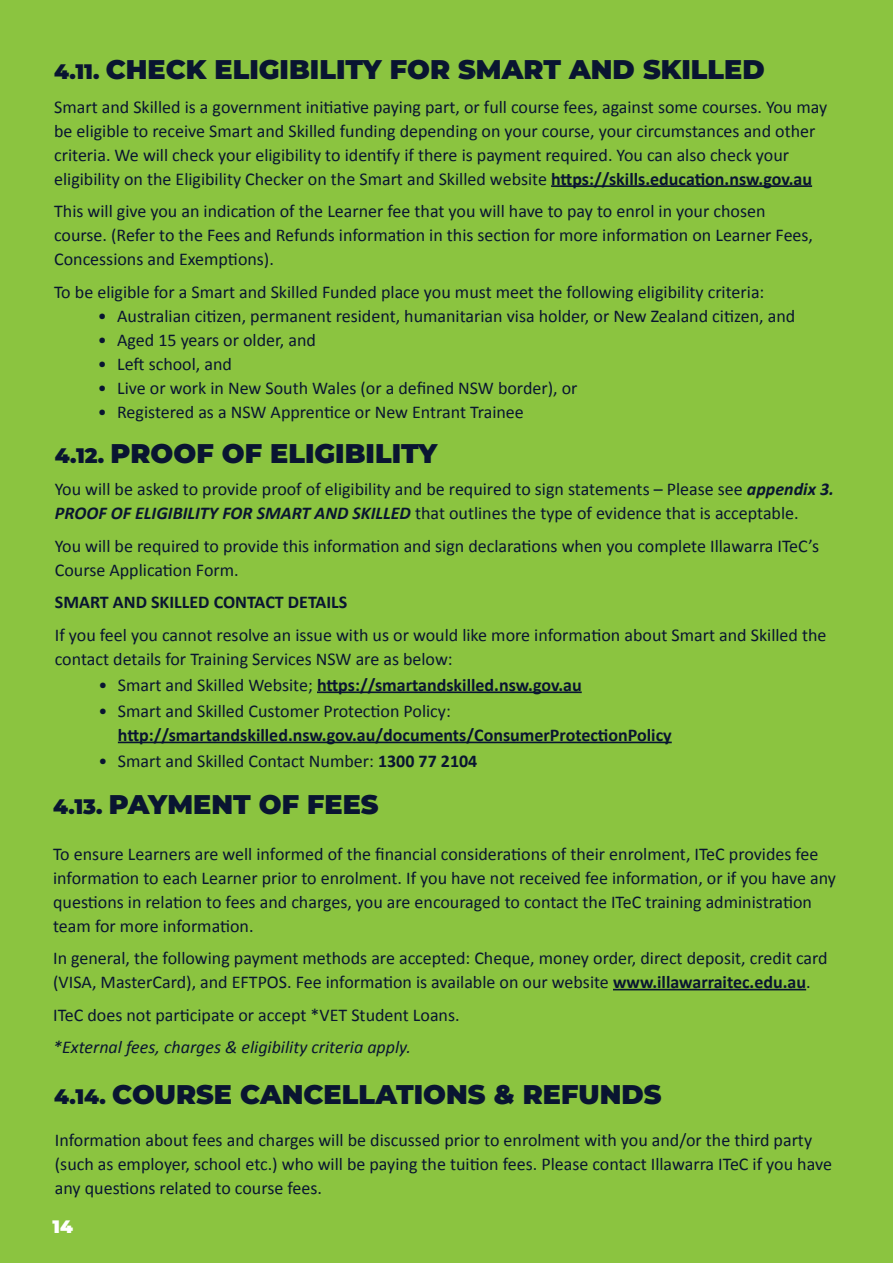
<style>
.page{position:relative;width:893px;height:1263px;background:#8bc440}
.page>*{position:absolute;margin:0;border:0;box-sizing:border-box;transform-origin:0 0}
.t1{font:900 27px "Montserrat";color:#091531}
.t2{font:18px/24px "Calibri";color:#091531}
.t3{font:700 18px/24px "Calibri";color:#091531}
.t4{font:italic 18px "Calibri";color:#091531}
.t5{font:900 18px "Montserrat";color:#fff}
.s1{font-size:21px}
.s2{font-weight:700}
.s3{font-weight:700;font-style:italic}
.s4{font-weight:400}
</style>
<div class="page">
<hr style="left:551px;top:185px;width:261px;height:2px;background:#091531">
<hr style="left:317px;top:691px;width:265px;height:2px;background:#091531">
<hr style="left:118px;top:742px;width:554px;height:1px;background:#091531">
<hr style="left:613px;top:989px;width:193px;height:1px;background:#091531">
<p class="t1" style="left:54px;top:50px;width:712px"><span class="s1">4.11.</span> CHECK ELIGIBILITY FOR SMART AND SKILLED</p>
<p class="t2" style="left:54px;top:94px;width:775px">Smart and Skilled is a government initiative paying part, or full course fees, against some courses. You may be eligible to receive Smart and Skilled funding depending on your course, your circumstances and other criteria. We will check your eligibility to identify if there is payment required. You can also check your eligibility on the Eligibility Checker on the Smart and Skilled website <span class="s2">https://skills.education.nsw.gov.au</span></p>
<p class="t2" style="left:54px;top:198px;width:760px">This will give you an indication of the Learner fee that you will have to pay to enrol in your chosen course. (Refer to the Fees and Refunds information in this section for more information on Learner Fees,<br>Concessions and Exemptions).</p>
<p class="t2" style="left:54px;top:279px;width:712px">To be eligible for a Smart and Skilled Funded place you must meet the following eligibility criteria:</p>
<p class="t2" style="left:98px;top:303px;width:699px">• Australian citizen, permanent resident, humanitarian visa holder, or New Zealand citizen, and</p>
<p class="t2" style="left:98px;top:327px;width:220px">• Aged 15 years or older, and</p>
<p class="t2" style="left:98px;top:351px;width:136px">• Left school, and</p>
<p class="t2" style="left:98px;top:375px;width:481px">• Live or work in New South Wales (or a defined NSW border), or</p>
<p class="t2" style="left:98px;top:399px;width:428px">• Registered as a NSW Apprentice or New Entrant Trainee</p>
<p class="t1" style="left:55px;top:433px;width:384px"><span class="s1">4.12.</span> PROOF OF ELIGIBILITY</p>
<p class="t2" style="left:55px;top:476px;width:781px">You will be asked to provide proof of eligibility and be required to sign statements – Please see <span class="s3">appendix 3.<br>PROOF OF ELIGIBILITY FOR SMART AND SKILLED</span> that outlines the type of evidence that is acceptable.</p>
<p class="t2" style="left:55px;top:533px;width:766px">You will be required to provide this information and sign declarations when you complete Illawarra ITeC’s<br>Course Application Form.</p>
<p class="t3" style="left:55px;top:589px;width:294px">SMART AND SKILLED CONTACT DETAILS</p>
<p class="t2" style="left:55px;top:622px;width:773px">If you feel you cannot resolve an issue with us or would like more information about Smart and Skilled the contact details for Training Services NSW are as below:</p>
<p class="t3" style="left:98px;top:672px;width:485px"><span class="s4">• Smart and Skilled Website;</span> https://smartandskilled.nsw.gov.au</p>
<p class="t3" style="left:118px;top:698px;width:555px;text-indent:-19px"><span class="s4">• Smart and Skilled Customer Protection Policy: </span>http://smartandskilled.nsw.gov.au/documents/ConsumerProtectionPolicy</p>
<p class="t2" style="left:98px;top:748px;width:381px">• Smart and Skilled Contact Number: <span class="s2">1300 77 2104</span></p>
<p class="t1" style="left:53px;top:784px;width:327px"><span class="s1">4.13.</span> PAYMENT OF FEES</p>
<p class="t2" style="left:53px;top:841px;width:784px">To ensure Learners are well informed of the financial considerations of their enrolment, ITeC provides fee information to each Learner prior to enrolment. If you have not received fee information, or if you have any questions in relation to fees and charges, you are encouraged to contact the ITeC training administration team for more information.</p>
<p class="t2" style="left:53px;top:945px;width:776px">In general, the following payment methods are accepted: Cheque, money order, direct deposit, credit card (VISA, MasterCard), and EFTPOS. Fee information is available on our website <span class="s2">www.illawarraitec.edu.au</span>.</p>
<p class="t2" style="left:53px;top:1002px;width:408px">ITeC does not participate or accept *VET Student Loans.</p>
<p class="t4" style="left:53px;top:1036px;width:359px">*External fees, charges &amp; eligibility criteria apply.</p>
<p class="t1" style="left:54px;top:1074px;width:609px"><span class="s1">4.14.</span> COURSE CANCELLATIONS &amp; REFUNDS</p>
<p class="t2" style="left:55px;top:1127px;width:779px">Information about fees and charges will be discussed prior to enrolment with you and/or the third party (such as employer, school etc.) who will be paying the tuition fees. Please contact Illawarra ITeC if you have any questions related to course fees.</p>
<p class="t5" style="left:53px;top:1213px;width:22px">14</p>
</div>
